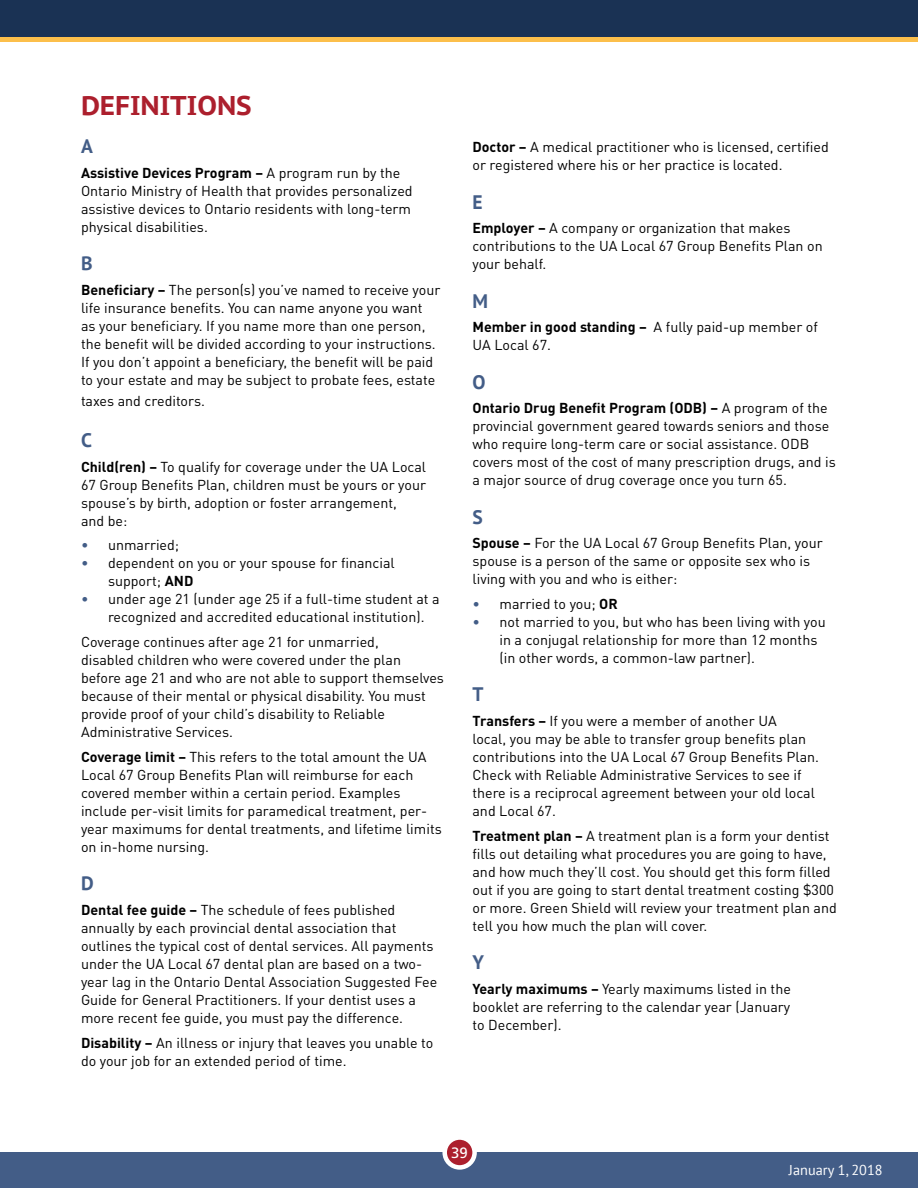
<style>
.page{position:relative;width:918px;height:1188px;background:#fff}
.page>*{position:absolute;margin:0;border:0;box-sizing:border-box;transform-origin:0 0}
.t1{font:700 27px "PT Sans Caption";color:#ac1f2d}
.t2{font:700 19.5px "PT Sans";color:#435d87}
.t3{font:15px "Frutiger";color:#fff}
.t4{font:14.25px/18px "DINOT";color:#000}
.t5{font:14.25px "PT Sans";letter-spacing:.005em;color:#fff}
.s1{font-weight:700}
.s2{color:#435d87}
</style>
<div class="page">
<div style="left:0;top:0;width:918px;height:40px;background:#1a3254"></div>
<div style="left:0;top:1152px;width:918px;height:36px;background:#435d87"></div>
<hr style="left:0;top:37px;width:918px;height:4px;background:#fcbf4b">
<svg style="left:445px;top:1138px;width:30px;height:29px"></svg>
<div style="left:442px;top:1135px;width:35px;height:35px;border:4px solid #fff;border-radius:50%"></div>
<h1 class="t1" style="left:81px;top:87px;width:172px">DEFINITIONS</h1>
<h2 class="t2" style="left:81px;top:133px;width:13px">A</h2>
<p class="t4" style="left:81px;top:163px;width:333px"><span class="s1">Assistive Devices Program –</span> A program run by the Ontario Ministry of Health that provides personalized assistive devices to Ontario residents with long-term physical disabilities.</p>
<h2 class="t2" style="left:81px;top:250px;width:13px">B</h2>
<p class="t4" style="left:81px;top:280px;width:361px"><span class="s1">Beneficiary –</span> The person(s) you’ve named to receive your life insurance benefits. You can name anyone you want as your beneficiary. If you name more than one person, the benefit will be divided according to your instructions.<br>If you don’t appoint a beneficiary, the benefit will be paid to your estate and may be subject to probate fees, estate</p>
<p class="t4" style="left:81px;top:391px;width:125px">taxes and creditors.</p>
<h2 class="t2" style="left:81px;top:427px;width:12px">C</h2>
<p class="t4" style="left:81px;top:457px;width:347px"><span class="s1">Child(ren) –</span> To qualify for coverage under the UA Local 67 Group Benefits Plan, children must be yours or your spouse’s by birth, adoption or foster arrangement,<br>and be:</p>
<p class="t4" style="left:81px;top:536px;width:100px"><span class="s2">•</span> unmarried;</p>
<p class="t4" style="left:108px;top:554px;width:288px;text-indent:-27px"><span class="s2">•</span> dependent on you or your spouse for financial support; <span class="s1">AND</span></p>
<p class="t4" style="left:108px;top:590px;width:333px;text-indent:-27px"><span class="s2">•</span> under age 21 (under age 25 if a full-time student at a recognized and accredited educational institution).</p>
<p class="t4" style="left:81px;top:633px;width:364px">Coverage continues after age 21 for unmarried,<br>disabled children who were covered under the plan before age 21 and who are not able to support themselves because of their mental or physical disability. You must provide proof of your child’s disability to Reliable Administrative Services.</p>
<p class="t4" style="left:81px;top:747px;width:362px"><span class="s1">Coverage limit –</span> This refers to the total amount the UA Local 67 Group Benefits Plan will reimburse for each covered member within a certain period. Examples include per-visit limits for paramedical treatment, per&shy;year maximums for dental treatments, and lifetime limits on in-home nursing.</p>
<h2 class="t2" style="left:81px;top:870px;width:14px">D</h2>
<p class="t4" style="left:81px;top:900px;width:358px"><span class="s1">Dental fee guide –</span> The schedule of fees published annually by each provincial dental association that outlines the typical cost of dental services. All payments under the UA Local 67 dental plan are based on a two&shy;year lag in the Ontario Dental Association Suggested Fee Guide for General Practitioners. If your dentist uses a more recent fee guide, you must pay the difference.</p>
<p class="t4" style="left:81px;top:1033px;width:354px"><span class="s1">Disability –</span> An illness or injury that leaves you unable to do your job for an extended period of time.</p>
<p class="t4" style="left:473px;top:138px;width:358px"><span class="s1">Doctor –</span> A medical practitioner who is licensed, certified or registered where his or her practice is located.</p>
<h2 class="t2" style="left:472px;top:189px;width:12px">E</h2>
<p class="t4" style="left:472px;top:219px;width:352px"><span class="s1">Employer –</span> A company or organization that makes contributions to the UA Local 67 Group Benefits Plan on your behalf.</p>
<h2 class="t2" style="left:472px;top:288px;width:17px">M</h2>
<p class="t4" style="left:472px;top:318px;width:347px"><span class="s1">Member in good standing –</span> A fully paid-up member of<br>UA Local 67.</p>
<h2 class="t2" style="left:472px;top:369px;width:15px">O</h2>
<p class="t4" style="left:472px;top:399px;width:365px"><span class="s1">Ontario Drug Benefit Program (ODB) –</span> A program of the provincial government geared towards seniors and those who require long-term care or social assistance. ODB covers most of the cost of many prescription drugs, and is a major source of drug coverage once you turn 65.</p>
<h2 class="t2" style="left:472px;top:504px;width:12px">S</h2>
<p class="t4" style="left:472px;top:534px;width:352px"><span class="s1">Spouse –</span> For the UA Local 67 Group Benefits Plan, your spouse is a person of the same or opposite sex who is living with you and who is either:</p>
<p class="t4" style="left:472px;top:594px;width:147px"><span class="s2">•</span> married to you; <span class="s1">OR</span></p>
<p class="t4" style="left:500px;top:612px;width:328px;text-indent:-27px"><span class="s2">•</span> not married to you, but who has been living with you in a conjugal relationship for more than 12 months (in other words, a common-law partner).</p>
<h2 class="t2" style="left:472px;top:682px;width:13px">T</h2>
<p class="t4" style="left:472px;top:711px;width:348px"><span class="s1">Transfers –</span> If you were a member of another UA<br>local, you may be able to transfer group benefits plan contributions into the UA Local 67 Group Benefits Plan.<br>Check with Reliable Administrative Services to see if there is a reciprocal agreement between your old local and Local 67.</p>
<p class="t4" style="left:472px;top:826px;width:366px"><span class="s1">Treatment plan –</span> A treatment plan is a form your dentist fills out detailing what procedures you are going to have, and how much they’ll cost. You should get this form filled out if you are going to start dental treatment costing $300 or more. Green Shield will review your treatment plan and tell you how much the plan will cover.</p>
<h2 class="t2" style="left:472px;top:949px;width:13px">Y</h2>
<p class="t4" style="left:472px;top:979px;width:320px;text-align:justify"><span class="s1">Yearly maximums –</span> Yearly maximums listed in the booklet are referring to the calendar year (January to December).</p>
<p class="t3" style="left:451px;top:1144px;width:18px">39</p>
<p class="t5" style="left:789px;top:1161px;width:95px">January 1, 2018</p>
</div>
